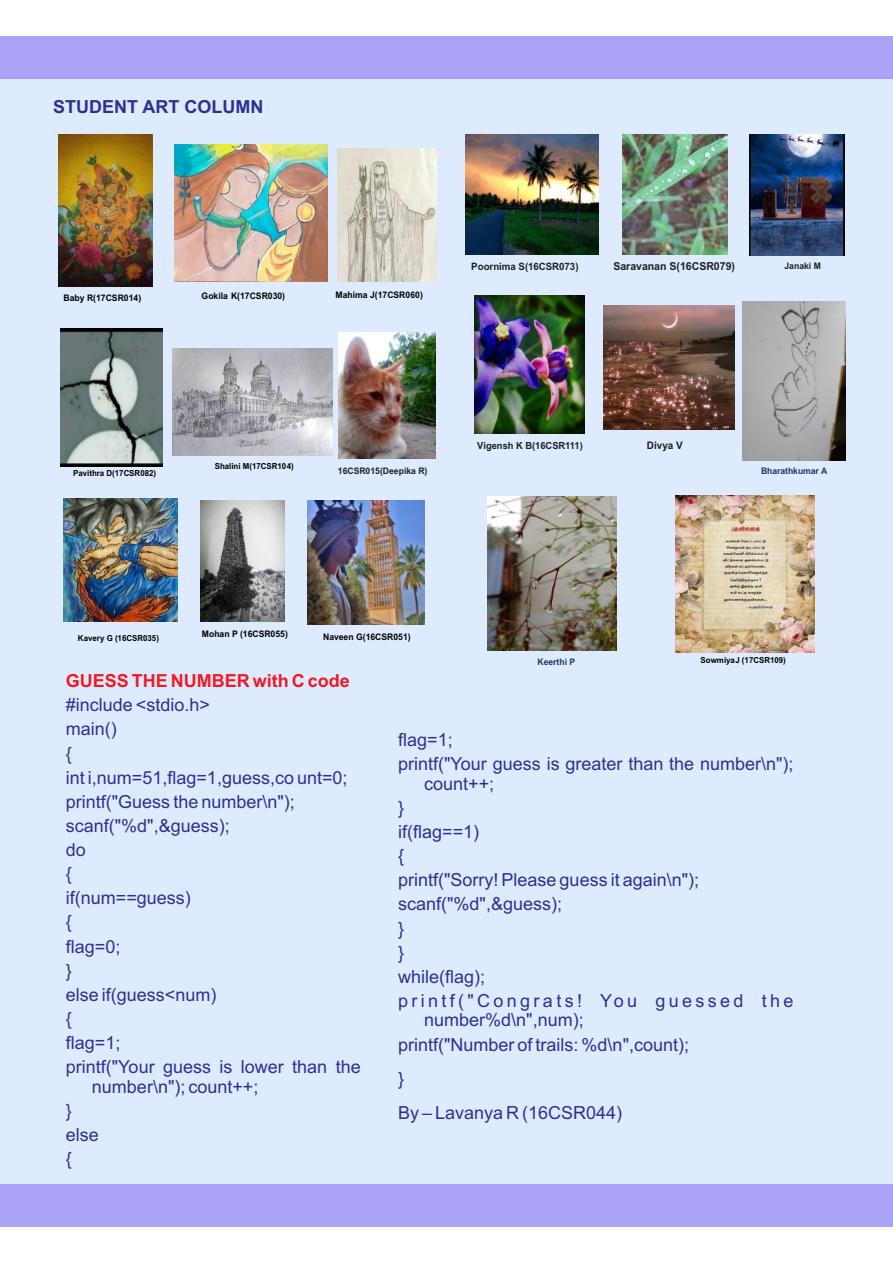
<style>
.page{position:relative;width:893px;height:1263px;background:#fff}
.page>*{position:absolute;margin:0;border:0;box-sizing:border-box;transform-origin:0 0}
.t1{font:18px/24.2px "Arial";color:#2e3092}
.t2{font:700 18px "Arial";color:#ed1c24}
.t3{font:700 18px "Arial";color:#2e3092}
.t4{font:700 10.95px "Arial";color:#1c2121;scale:.96 1}
.t5{font:700 10.5px "Arial";color:#1c2121;scale:.96 1}
.t6{font:700 10.2px "Arial";color:#1c2121;scale:.96 1}
.t7{font:700 9.75px "Arial";color:#1c2121;scale:.96 1}
.t8{font:700 9px "Arial";color:#000;scale:.96 1}
.t9{font:700 9px "Arial";color:#1c2121;scale:.96 1}
.t10{font:700 9px "Arial";letter-spacing:-.01em;color:#1f3863;scale:.96 1}
.t11{font:700 8.25px "Arial";color:#000;scale:.96 1}
</style>
<div class="page">
<div style="left:0;top:36px;width:893px;height:1191px;background:#deebff"></div>
<div style="left:0;top:1184px;width:893px;height:43px;background:#aba3f5"></div>
<div style="left:0;top:36px;width:893px;height:43px;background:#aba3f5"></div>
<img style="left:175px;top:144px;width:152px;height:138px">
<img style="left:201px;top:500px;width:84px;height:121px">
<img style="left:59px;top:134px;width:94px;height:152px">
<img style="left:338px;top:149px;width:99px;height:132px">
<img style="left:172px;top:349px;width:161px;height:106px">
<img style="left:61px;top:328px;width:101px;height:138px">
<img style="left:63px;top:499px;width:115px;height:122px">
<img style="left:339px;top:332px;width:96px;height:126px">
<img style="left:308px;top:500px;width:117px;height:124px">
<img style="left:465px;top:134px;width:133px;height:120px">
<img style="left:623px;top:134px;width:105px;height:120px">
<img style="left:474px;top:295px;width:110px;height:139px">
<img style="left:603px;top:305px;width:131px;height:124px">
<img style="left:750px;top:134px;width:95px;height:122px">
<img style="left:742px;top:302px;width:104px;height:158px">
<img style="left:487px;top:497px;width:129px;height:154px">
<img style="left:675px;top:495px;width:140px;height:157px">
<p class="t3" style="left:53px;top:100px;width:212px">STUDENT ART COLUMN</p>
<p class="t8" style="left:64px;top:295px;width:82px">Baby R(17CSR014)</p>
<p class="t8" style="left:202px;top:293px;width:89px">Gokila K(17CSR030)</p>
<p class="t8" style="left:336px;top:292px;width:92px">Mahima J(17CSR060)</p>
<p class="t6" style="left:471px;top:263px;width:114px">Poornima S(16CSR073)</p>
<p class="t4" style="left:613px;top:262px;width:128px">Saravanan S(16CSR079)</p>
<p class="t9" style="left:784px;top:263px;width:39px">Janaki M</p>
<p class="t11" style="left:73px;top:470px;width:88px">Pavithra D(17CSR082)</p>
<p class="t11" style="left:215px;top:463px;width:84px">Shalini M(17CSR104)</p>
<p class="t9" style="left:338px;top:467px;width:95px">16CSR015(Deepika R)</p>
<p class="t7" style="left:477px;top:442px;width:112px">Vigensh K B(16CSR111)</p>
<p class="t5" style="left:647px;top:441px;width:39px">Divya V</p>
<p class="t10" style="left:761px;top:468px;width:71px">Bharathkumar A</p>
<p class="t11" style="left:78px;top:635px;width:86px">Kavery G (16CSR035)</p>
<p class="t8" style="left:202px;top:631px;width:91px">Mohan P (16CSR055)</p>
<p class="t8" style="left:323px;top:634px;width:93px">Naveen G(16CSR051)</p>
<p class="t10" style="left:537px;top:658px;width:41px">Keerthi P</p>
<p class="t11" style="left:701px;top:657px;width:90px">SowmiyaJ (17CSR109)</p>
<p class="t2" style="left:66px;top:674px;width:286px">GUESS THE NUMBER with C code</p>
<p class="t1" style="left:66px;top:694px;width:296px">#include &lt;stdio.h&gt;<br>main()<br>{<br>int i,num=51,flag=1,guess,co unt=0; printf("Guess the number\n"); scanf("%d",&amp;guess);<br>do<br>{<br>if(num==guess)<br>{<br>flag=0;<br>}<br>else if(guess&lt;num)<br>{<br>flag=1;<br>printf("Your guess is lower than the</p>
<p class="t1" style="left:92px;top:1076px;width:168px">number\n"); count++;</p>
<p class="t1" style="left:66px;top:1100px;width:35px">} else {</p>
<p class="t1" style="left:398px;top:729px;width:397px">flag=1;<br>printf("Your guess is greater than the number\n");</p>
<p class="t1" style="left:424px;top:773px;width:72px">count++;</p>
<p class="t1" style="left:398px;top:797px;width:397px">}<br>if(flag==1)<br>{<br>printf("Sorry! Please guess it again\n"); scanf("%d",&amp;guess);<br>}<br>}<br>while(flag);<br>printf("Congrats! You guessed the</p>
<p class="t1" style="left:398px;top:1010px;width:292px;text-indent:26px">number%d\n",num); printf("Number of trails: %d\n",count);</p>
<p class="t1" style="left:398px;top:1063px;width:226px;line-height:34.2px">}<br>By – Lavanya R (16CSR044)</p>
</div>
